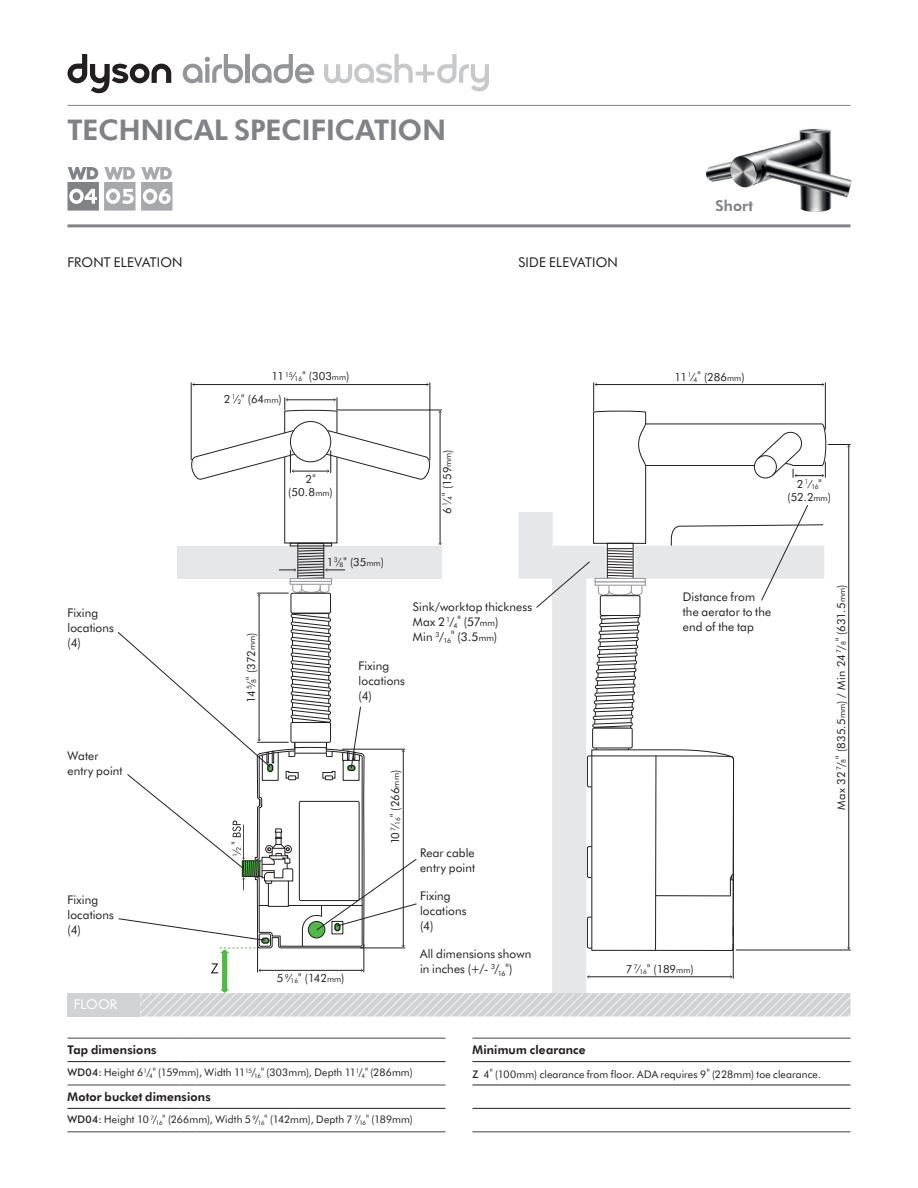
<style>
.page{position:relative;width:918px;height:1188px;background:#fff}
.page>*{position:absolute;margin:0;border:0;box-sizing:border-box;transform-origin:0 0}
.t1{font:800 28.5px "Futura B Tfor Dyson";letter-spacing:.005em;color:#808285}
.t2{font:800 15px "Futura B Tfor Dyson";letter-spacing:.01em;color:#808285}
.t3{font:13.5px "Futura B Tfor Dyson";letter-spacing:.015em;color:#231f20}
.t4{font:13.5px "Futura B Tfor Dyson";letter-spacing:.01em;color:#fff}
.t5{font:12px/15px "Futura B Tfor Dyson";letter-spacing:.015em;color:#231f20}
.t6{font:800 12px "Futura B Tfor Dyson";letter-spacing:.015em;color:#231f20}
.t7{font:11.25px/22.6px "Futura BT";color:#231f20;text-align:center}
.t8{font:10.5px "Futura B Tfor Dyson";letter-spacing:.015em;color:#231f20}
.s1{font-size:8.4px}
.s2{font-size:9px}
.s3{font-weight:500}
</style>
<div class="page">
<img style="left:705px;top:128px;width:147px;height:84px">
<div style="left:68px;top:993px;width:72px;height:24px;background:#d1d2d4"></div>
<svg style="left:141px;top:167px;width:31px;height:44px"></svg>
<svg style="left:68px;top:167px;width:67px;height:44px"></svg>
<svg style="left:183px;top:54px;width:60px;height:29px"></svg>
<div style="left:245px;top:54px;width:5px;height:29px;background:#939598"></div>
<svg style="left:252px;top:54px;width:62px;height:29px"></svg>
<svg style="left:67px;top:54px;width:104px;height:40px"></svg>
<svg style="left:324px;top:54px;width:165px;height:37px"></svg>
<hr style="left:68px;top:224px;width:782px;height:3px;background:#808285">
<hr style="left:67px;top:105px;width:783px;height:1px;background:#808285">
<svg style="left:117px;top:383px;width:734px;height:634px"></svg>
<hr style="left:472px;top:1061px;width:378px;height:1px;background:#231f20">
<hr style="left:472px;top:1085px;width:378px;height:1px;background:#231f20">
<hr style="left:472px;top:1108px;width:378px;height:1px;background:#231f20">
<hr style="left:472px;top:1037px;width:378px;height:2px;background:#808285">
<hr style="left:472px;top:1131px;width:378px;height:2px;background:#808285">
<hr style="left:68px;top:1037px;width:113px;height:2px;background:#808285">
<svg style="left:181px;top:1037px;width:14px;height:2px"></svg>
<hr style="left:195px;top:1037px;width:94px;height:2px;background:#808285">
<hr style="left:289px;top:1037px;width:157px;height:2px;background:#808285">
<hr style="left:68px;top:1084px;width:113px;height:2px;background:#808285">
<svg style="left:181px;top:1084px;width:14px;height:2px"></svg>
<hr style="left:195px;top:1084px;width:94px;height:2px;background:#808285">
<hr style="left:289px;top:1084px;width:157px;height:2px;background:#808285">
<hr style="left:68px;top:1061px;width:113px;height:1px;background:#231f20">
<svg style="left:181px;top:1061px;width:14px;height:1px"></svg>
<hr style="left:195px;top:1061px;width:94px;height:1px;background:#231f20">
<hr style="left:289px;top:1061px;width:157px;height:1px;background:#231f20">
<hr style="left:68px;top:1108px;width:113px;height:1px;background:#231f20">
<svg style="left:181px;top:1108px;width:14px;height:1px"></svg>
<hr style="left:195px;top:1108px;width:94px;height:1px;background:#231f20">
<hr style="left:289px;top:1108px;width:157px;height:1px;background:#231f20">
<hr style="left:68px;top:1131px;width:113px;height:2px;background:#808285">
<svg style="left:181px;top:1131px;width:14px;height:2px"></svg>
<hr style="left:195px;top:1131px;width:94px;height:2px;background:#808285">
<hr style="left:289px;top:1131px;width:157px;height:2px;background:#808285">
<h1 class="t1" style="left:67px;top:110px;width:380px">TECHNICAL SPECIFICATION</h1>
<p class="t3" style="left:68px;top:253px;width:117px">FRONT ELEVATION</p>
<p class="t3" style="left:518px;top:253px;width:101px">SIDE ELEVATION</p>
<p class="t7" style="left:224px;top:365px;width:127px;text-align:left;text-indent:48px">11<sup>15</sup>⁄<sub>16</sub>" (303<span class="s1">mm</span>)<br>2 <sup>1</sup>⁄<sub>2</sub>" (64<span class="s1">mm</span>)</p>
<p class="t2" style="left:715px;top:195px;width:39px">Short</p>
<p class="t7" style="left:674px;top:365px;width:72px">11<sup>1</sup>⁄<sub>4</sub>" (286<span class="s1">mm</span>)</p>
<p class="t7" style="left:436px;top:514px;width:66px;rotate:-90deg">6 <sup>1</sup>⁄<sub>4</sub>" (159<span class="s1">mm</span>)</p>
<p class="t7" style="left:288px;top:472px;width:46px;line-height:13.4px">2" (50.8<span class="s1">mm</span>)</p>
<p class="t7" style="left:788px;top:477px;width:45px;line-height:12.6px">2 <sup>1</sup>⁄<sub>16</sub>" (52.2<span class="s1">mm</span>)</p>
<p class="t5" style="left:68px;top:604px;width:48px">Fixing locations (4)</p>
<p class="t5" style="left:68px;top:748px;width:57px">Water entry point</p>
<p class="t5" style="left:68px;top:892px;width:48px">Fixing locations (4)</p>
<p class="t7" style="left:240px;top:703px;width:72px;rotate:-90deg">14 <sup>5</sup>⁄<sub>8</sub>" (372<span class="s1">mm</span>)</p>
<p class="t7" style="left:327px;top:550px;width:59px">1<sup>3</sup>⁄<sub>8</sub>" (35<span class="s1">mm</span>)</p>
<p class="t5" style="left:359px;top:658px;width:48px">Fixing locations (4)</p>
<p class="t5" style="left:413px;top:598px;width:121px">Sink/worktop thickness<br>Max 2<sup>1</sup>/<sub>4</sub>" (57<span class="s2">mm</span>)<br>Min <sup>3</sup>/<sub>16</sub>" (3.5<span class="s2">mm</span>)</p>
<p class="t7" style="left:277px;top:967px;width:69px">5 <sup>9</sup>⁄<sub>16</sub>" (142<span class="s1">mm</span>)</p>
<p class="t7" style="left:384px;top:844px;width:76px;rotate:-90deg">10 <sup>7</sup>⁄<sub>16</sub>" (266<span class="s1">mm</span>)</p>
<p class="t5" style="left:420px;top:844px;width:57px">Rear cable entry point</p>
<p class="t5" style="left:420px;top:888px;width:48px">Fixing locations (4)</p>
<p class="t5" style="left:420px;top:946px;width:113px">All dimensions shown in inches (+/- <sup>3</sup>/<sub>16</sub>")</p>
<p class="t5" style="left:683px;top:588px;width:90px">Distance from the aerator to the end of the tap</p>
<p class="t7" style="left:626px;top:957px;width:69px">7 <sup>7</sup>⁄<sub>16</sub>" (189<span class="s1">mm</span>)</p>
<p class="t4" style="left:74px;top:995px;width:45px">FLOOR</p>
<p class="t6" style="left:68px;top:1041px;width:91px">Tap dimensions</p>
<p class="t8" style="left:68px;top:1066px;width:347px"><span class="s3">WD04:</span> Height 6<sup>1</sup>/<sub>4</sub>" (159mm), Width 11<sup>15</sup>/<sub>16</sub>" (303mm), Depth 11<sup>1</sup>/<sub>4</sub>" (286mm)</p>
<p class="t6" style="left:68px;top:1088px;width:145px">Motor bucket dimensions</p>
<p class="t8" style="left:68px;top:1112px;width:347px"><span class="s3">WD04:</span> Height 10 <sup>7</sup>/<sub>16</sub>" (266mm), Width 5 <sup>9</sup>/<sub>16</sub>" (142mm), Depth 7 <sup>7</sup>/<sub>16</sub>" (189mm)</p>
<p class="t6" style="left:472px;top:1041px;width:115px">Minimum clearance</p>
<p class="t8" style="left:472px;top:1067px;width:350px"><span class="s3">Z</span> 4" (100mm) clearance from floor. ADA requires 9" (228mm) toe clearance.</p>
<p class="t7" style="left:829px;top:810px;width:226px;rotate:-90deg">Max 32 <sup>7</sup>/<sub>8</sub>" (835.5<span class="s1">mm</span>) / Min 24 <sup>7</sup>/<sub>8</sub>" (631.5<span class="s1">mm</span>)</p>
</div>
